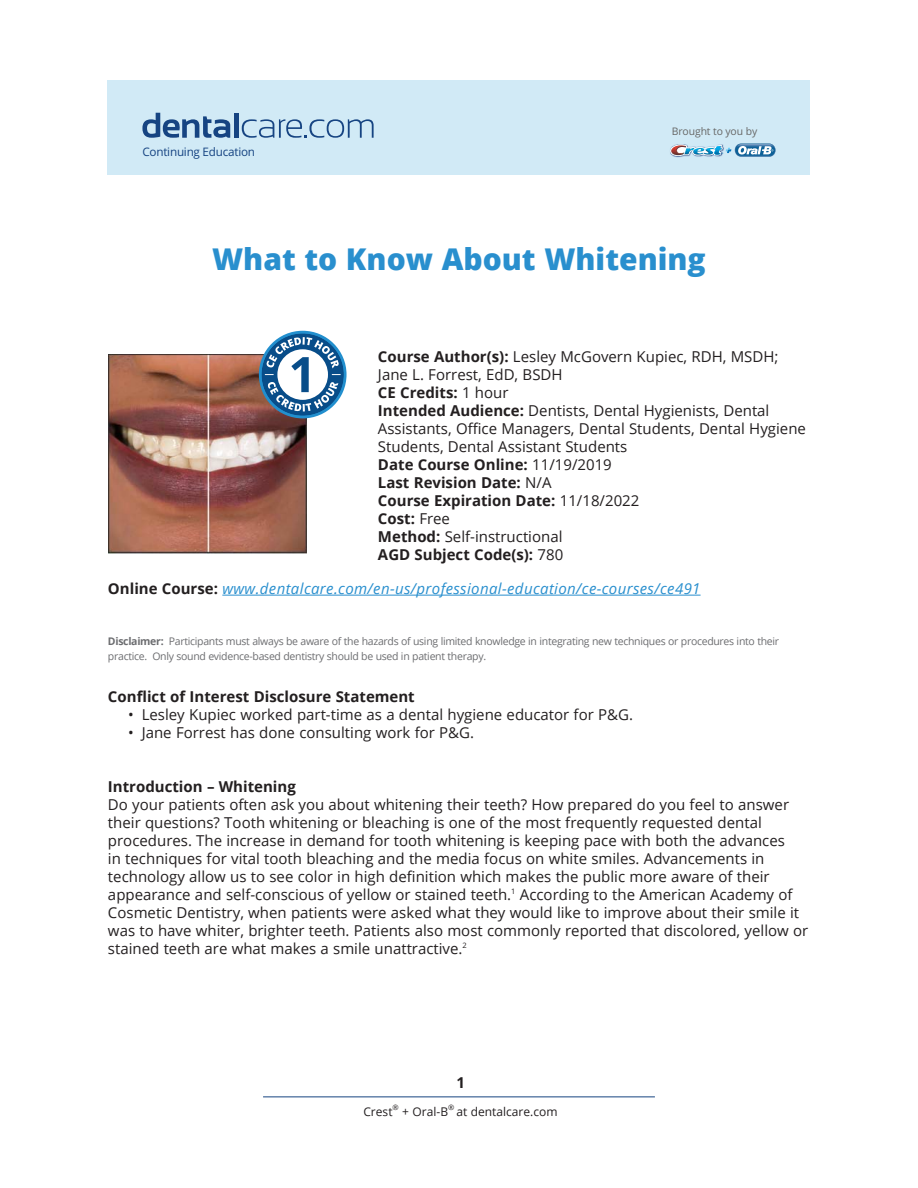
<style>
.page{position:relative;width:918px;height:1188px;background:#fff}
.page>*{position:absolute;margin:0;border:0;box-sizing:border-box;transform-origin:0 0}
.t1{font:800 30px "Open Sans";color:#298fce}
.Main_Body{font:15px/18px "Open Sans";color:#231f20}
.Main_Body-2{font:700 15px "Open Sans";color:#231f20}
.indented_bullets{font:15px "Open Sans";color:#231f20}
.Figure{font:italic 15px "Open Sans";letter-spacing:.025em;color:#298fce}
.t2{font:12px "Open Sans";color:#231f20}
.t3{font:11.7px "Open Sans";letter-spacing:-.02em;color:#164482}
.Main_Body-3{font:10.5px/15px "Open Sans";letter-spacing:-.03em;color:#6c6d70}
.t4{font:10.35px "Open Sans";letter-spacing:-.01em;color:#676766}
.t5{font:7.5px "Open Sans";color:#231f20}
.s1{font-weight:700}
.s2{font-weight:400}
.s3{font-weight:700;font-style:normal;color:#231f20}
</style>
<div class="page">
<hr style="left:263px;top:1096px;width:392px;height:1px;background:#164481">
<hr style="left:222px;top:595px;width:479px;height:1px;background:#298fce">
<div style="left:107px;top:80px;width:703px;height:95px;background:#d1eaf6"></div>
<svg style="left:142px;top:113px;width:88px;height:25px"></svg>
<div style="left:234px;top:113px;width:5px;height:25px;background:#164482"></div>
<svg style="left:242px;top:119px;width:132px;height:19px"></svg>
<svg style="left:670px;top:144px;width:105px;height:13px"></svg>
<img style="left:671px;top:145px;width:45px;height:10px">
<img style="left:108px;top:354px;width:199px;height:200px">
<svg style="left:259px;top:331px;width:88px;height:87px"></svg>
<div style="left:262px;top:333px;width:82px;height:83px;background:#084d89;border-radius:50%"></div>
<svg style="left:265px;top:337px;width:76px;height:75px"></svg>
<p class="t3" style="left:142px;top:144px;width:114px">Continuing Education</p>
<p class="t4" style="left:672px;top:124px;width:87px">Brought to you by</p>
<p class="t1" style="left:212px;top:236px;width:495px">What to Know About Whitening</p>
<p class="Main_Body" style="left:378px;top:348px;width:402px"><span class="s1">Course Author(s):</span> Lesley McGovern Kupiec, RDH, MSDH;<br>Jane L. Forrest, EdD, BSDH</p>
<p class="Main_Body-2" style="left:378px;top:382px;width:132px">CE Credits: <span class="s2">1 hour</span></p>
<p class="Main_Body" style="left:378px;top:402px;width:430px"><span class="s1">Intended Audience:</span> Dentists, Dental Hygienists, Dental<br>Assistants, Office Managers, Dental Students, Dental Hygiene<br>Students, Dental Assistant Students</p>
<p class="Main_Body-2" style="left:378px;top:454px;width:235px">Date Course Online: <span class="s2">11/19/2019</span></p>
<p class="Main_Body-2" style="left:378px;top:472px;width:175px">Last Revision Date: <span class="s2">N/A</span></p>
<p class="Main_Body-2" style="left:378px;top:490px;width:263px">Course Expiration Date: <span class="s2">11/18/2022</span></p>
<p class="Main_Body-2" style="left:378px;top:508px;width:74px">Cost: <span class="s2">Free</span></p>
<p class="Main_Body" style="left:378px;top:528px;width:186px"><span class="s1">Method:</span> Self-instructional</p>
<p class="Main_Body-2" style="left:378px;top:544px;width:187px">AGD Subject Code(s): <span class="s2">780</span></p>
<p class="Figure" style="left:108px;top:578px;width:594px"><span class="s3">Online Course:</span> www.dentalcare.com/en-us/professional-education/ce-courses/ce491</p>
<p class="Main_Body-3" style="left:108px;top:633px;width:673px"><span class="s1">Disclaimer:</span> Participants must always be aware of the hazards of using limited knowledge in integrating new techniques or procedures into their practice. Only sound evidence-based dentistry should be used in patient therapy.</p>
<p class="Main_Body-2" style="left:108px;top:686px;width:308px">Conflict of Interest Disclosure Statement</p>
<p class="indented_bullets" style="left:128px;top:704px;width:506px">• Lesley Kupiec worked part-time as a dental hygiene educator for P&amp;G.</p>
<p class="indented_bullets" style="left:128px;top:722px;width:347px">• Jane Forrest has done consulting work for P&amp;G.</p>
<p class="Main_Body-2" style="left:108px;top:776px;width:189px">Introduction – Whitening</p>
<p class="Main_Body" style="left:108px;top:795px;width:702px">Do your patients often ask you about whitening their teeth? How prepared do you feel to answer their questions? Tooth whitening or bleaching is one of the most frequently requested dental procedures. The increase in demand for tooth whitening is keeping pace with both the advances<br>in techniques for vital tooth bleaching and the media focus on white smiles. Advancements in technology allow us to see color in high definition which makes the public more aware of their appearance and self-conscious of yellow or stained teeth.<sup>1</sup> According to the American Academy of Cosmetic Dentistry, when patients were asked what they would like to improve about their smile it was to have whiter, brighter teeth. Patients also most commonly reported that discolored, yellow or stained teeth are what makes a smile unattractive.<sup>2</sup></p>
<p class="Main_Body-2" style="left:456px;top:1072px;width:10px">1</p>
<p class="t2" style="left:363px;top:1103px;width:31px">Crest</p>
<p class="t5" style="left:393px;top:1102px;width:8px">®</p>
<p class="t2" style="left:402px;top:1103px;width:47px">+ Oral-B</p>
<p class="t5" style="left:448px;top:1102px;width:8px">®</p>
<p class="t2" style="left:457px;top:1103px;width:103px">at dentalcare.com</p>
</div>
